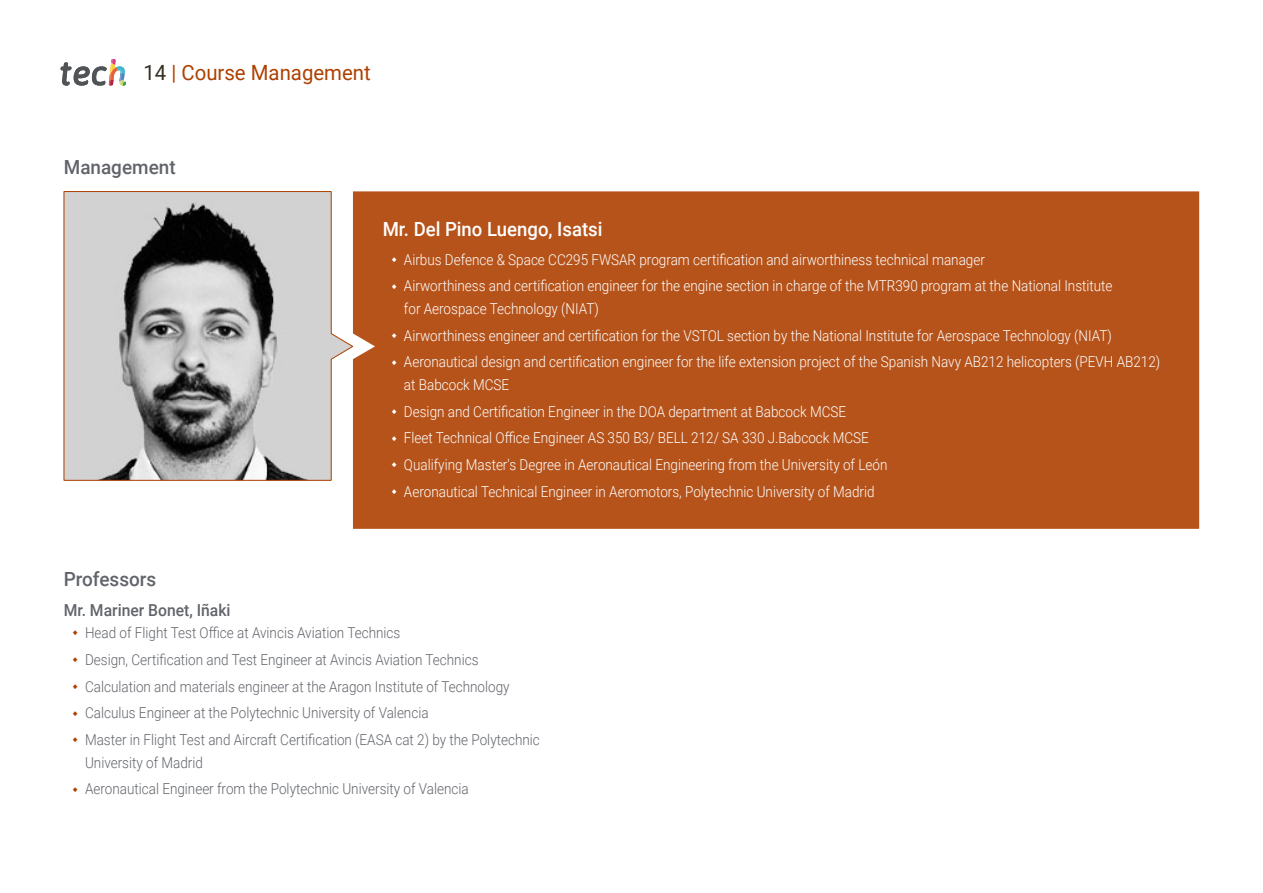
<style>
.page{position:relative;width:1263px;height:893px;background:#fff}
.page>*{position:absolute;margin:0;border:0;box-sizing:border-box;transform-origin:0 0}
.t1{font:21px "Roboto";color:#ae4000}
.t2{font:500 19.5px "Roboto";color:#fff;scale:.95 1}
.t3{font:500 19.5px "Roboto";color:#61646a}
.t4{font:500 16.5px "Roboto";color:#61646a;scale:.95 1}
.t5{font:300 15px/26.7px "Roboto";color:#fff;scale:.9 1}
.t6{font:300 15px/26.7px "Roboto";color:#61646a;scale:.9 1}
.s1{color:#312e20}
</style>
<div class="page">
<div style="left:353px;top:191px;width:846px;height:338px;background:#b6531a"></div>
<svg style="left:64px;top:191px;width:289px;height:290px;background:#b2b1b0"></svg>
<svg style="left:61px;top:59px;width:65px;height:27px"></svg>
<svg style="left:392px;top:257px;width:5px;height:5px"></svg>
<svg style="left:392px;top:284px;width:5px;height:5px"></svg>
<svg style="left:392px;top:333px;width:5px;height:5px"></svg>
<svg style="left:392px;top:360px;width:5px;height:5px"></svg>
<svg style="left:392px;top:409px;width:5px;height:5px"></svg>
<svg style="left:392px;top:436px;width:5px;height:5px"></svg>
<svg style="left:392px;top:462px;width:5px;height:5px"></svg>
<svg style="left:392px;top:489px;width:5px;height:5px"></svg>
<h1 class="t1" style="left:144px;top:57px;width:229px"><span class="s1">14</span> | Course Management</h1>
<h2 class="t3" style="left:64px;top:154px;width:113px">Management</h2>
<h2 class="t2" style="left:383px;top:215px;width:233px">Mr. Del Pino Luengo, Isatsi</h2>
<p class="t5" style="left:404px;top:245px;width:789px">Airbus Defence &amp; Space CC295 FWSAR program certification and airworthiness technical manager<br>Airworthiness and certification engineer for the engine section in charge of the MTR390 program at the National Institute</p>
<p class="t5" style="left:404px;top:295px;width:842px">for Aerospace Technology (NIAT)<br>Airworthiness engineer and certification for the VSTOL section by the National Institute for Aerospace Technology (NIAT)<br>Aeronautical design and certification engineer for the life extension project of the Spanish Navy AB212 helicopters (PEVH AB212)</p>
<p class="t5" style="left:404px;top:371px;width:539px">at Babcock MCSE<br>Design and Certification Engineer in the DOA department at Babcock MCSE<br>Fleet Technical Office Engineer AS 350 B3/ BELL 212/ SA 330 J.Babcock MCSE Qualifying Master's Degree in Aeronautical Engineering from the University of León Aeronautical Technical Engineer in Aeromotors, Polytechnic University of Madrid</p>
<h2 class="t3" style="left:64px;top:566px;width:94px">Professors</h2>
<p class="t4" style="left:64px;top:598px;width:177px">Mr. Mariner Bonet, Iñaki</p>
<p class="t6" style="left:85px;top:619px;width:507px">Head of Flight Test Office at Avincis Aviation Technics<br>Design, Certification and Test Engineer at Avincis Aviation Technics Calculation and materials engineer at the Aragon Institute of Technology Calculus Engineer at the Polytechnic University of Valencia<br>Master in Flight Test and Aircraft Certification (EASA cat 2) by the Polytechnic</p>
<p class="t6" style="left:85px;top:748px;width:428px">University of Madrid<br>Aeronautical Engineer from the Polytechnic University of Valencia</p>
</div>
